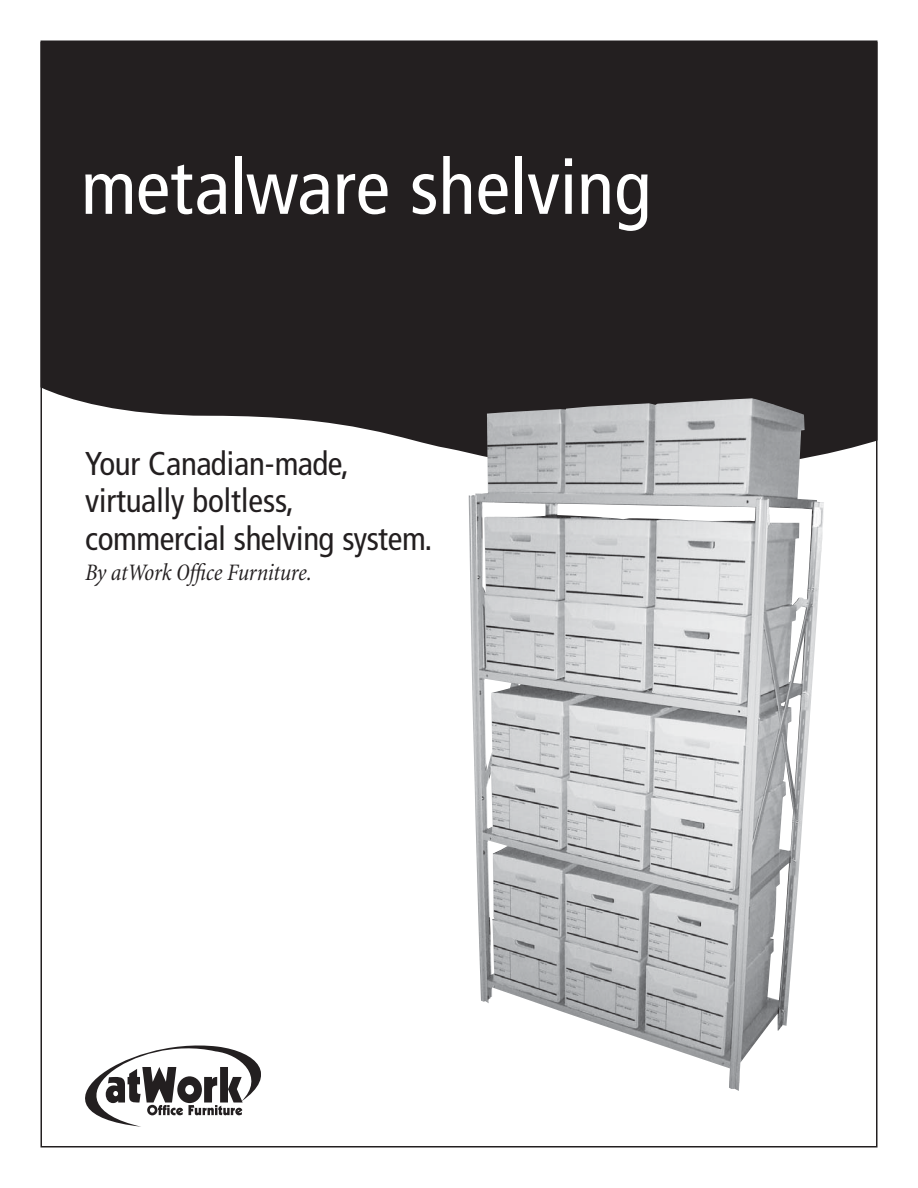
<style>
.page{position:relative;width:918px;height:1188px;background:#fff}
.page>*{position:absolute;margin:0;border:0;box-sizing:border-box;transform-origin:0 0}
.t1{font:condensed 77.1px "Frutiger";color:#fff}
.t2{font:condensed 33px/37.5px "Frutiger";color:#231f20}
.t3{font:italic condensed 24px "Minion";letter-spacing:-.01em;color:#231f20}
</style>
<div class="page">
<div style="left:43px;top:43px;width:832px;height:412px;background:#231f20"></div>
<img style="left:469px;top:398px;width:355px;height:693px">
<svg style="left:85px;top:1046px;width:176px;height:81px"></svg>
<h1 class="t1" style="left:81px;top:156px;width:572px">metalware shelving</h1>
<p class="t2" style="left:85px;top:447px;width:349px">Your Canadian-made, virtually boltless, commercial shelving system.</p>
<p class="t3" style="left:85px;top:563px;width:228px">By atWork Office Furniture.</p>
</div>
